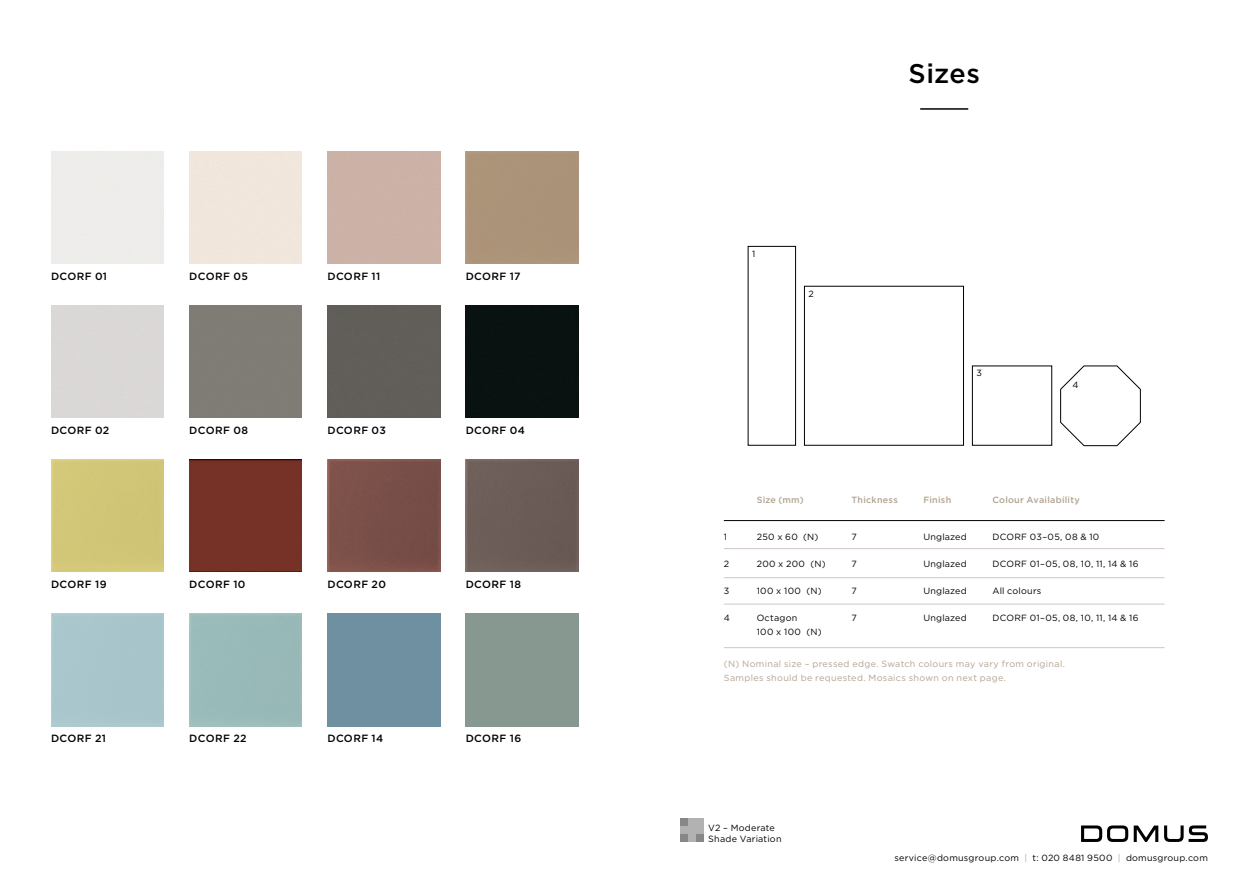
<style>
.page{position:relative;width:1259px;height:893px;background:#fff}
.page>*{position:absolute;margin:0;border:0;box-sizing:border-box;transform-origin:0 0}
.t1{font:500 27px "Gotham";letter-spacing:.02em;color:#000}
.t2{font:500 10.5px "Gotham";letter-spacing:.035em;color:#000}
.TABLE_DATA{font:9px "Gotham";letter-spacing:.03em;color:#000}
.TABLE_DATA-2{font:9px "Gotham";letter-spacing:.035em;color:#b2a391}
.TABLE_DATA-3{font:500 9px "Gotham";letter-spacing:.025em;color:#b2a391}
.s1{color:#b2a391}
</style>
<div class="page">
<svg style="left:1164px;top:825px;width:44px;height:17px"></svg>
<svg style="left:1081px;top:825px;width:77px;height:17px"></svg>
<hr style="left:920px;top:108px;width:48px;height:2px;background:#000">
<div style="left:680px;top:819px;width:8px;height:7px;background:#878787"></div>
<div style="left:688px;top:819px;width:8px;height:7px;background:#b3b2b2"></div>
<div style="left:696px;top:819px;width:8px;height:7px;background:#b3b2b2"></div>
<div style="left:680px;top:826px;width:8px;height:8px;background:#b3b2b2"></div>
<div style="left:688px;top:826px;width:8px;height:8px;background:#b3b2b2"></div>
<div style="left:696px;top:826px;width:8px;height:8px;background:#b3b2b2"></div>
<div style="left:680px;top:834px;width:8px;height:8px;background:#878787"></div>
<div style="left:688px;top:834px;width:8px;height:8px;background:#b3b2b2"></div>
<div style="left:696px;top:834px;width:8px;height:8px;background:#878787"></div>
<div style="left:466px;top:459px;width:112px;height:113px;background:#6b5c57"></div>
<div style="left:327px;top:305px;width:113px;height:113px;background:#615e59"></div>
<div style="left:466px;top:305px;width:112px;height:113px;background:#091211"></div>
<div style="left:189px;top:459px;width:113px;height:113px;background:#763227"></div>
<img style="left:327px;top:459px;width:113px;height:113px">
<hr style="left:724px;top:520px;width:440px;height:1px;background:#000">
<hr style="left:724px;top:548px;width:440px;height:1px;background:#d1c7c4">
<hr style="left:724px;top:577px;width:440px;height:1px;background:#d1c7c4">
<hr style="left:724px;top:604px;width:440px;height:1px;background:#d1c7c4">
<hr style="left:724px;top:647px;width:440px;height:1px;background:#d1c7c4">
<svg style="left:1060px;top:365px;width:80px;height:81px"></svg>
<p class="t2" style="left:51px;top:269px;width:58px">DCORF 01</p>
<p class="t2" style="left:51px;top:423px;width:60px">DCORF 02</p>
<p class="t2" style="left:189px;top:269px;width:60px">DCORF 05</p>
<p class="t2" style="left:466px;top:269px;width:56px">DCORF 17</p>
<p class="t2" style="left:327px;top:269px;width:54px">DCORF 11</p>
<p class="t2" style="left:189px;top:423px;width:60px">DCORF 08</p>
<p class="t2" style="left:327px;top:423px;width:60px">DCORF 03</p>
<p class="t2" style="left:466px;top:423px;width:61px">DCORF 04</p>
<p class="t2" style="left:51px;top:577px;width:57px">DCORF 19</p>
<p class="t2" style="left:189px;top:577px;width:58px">DCORF 10</p>
<p class="t2" style="left:327px;top:577px;width:60px">DCORF 20</p>
<p class="t2" style="left:466px;top:577px;width:57px">DCORF 18</p>
<p class="t2" style="left:51px;top:731px;width:57px">DCORF 21</p>
<p class="t2" style="left:327px;top:731px;width:57px">DCORF 14</p>
<p class="t2" style="left:466px;top:731px;width:57px">DCORF 16</p>
<p class="t2" style="left:189px;top:731px;width:59px">DCORF 22</p>
<p class="TABLE_DATA" style="left:752px;top:248px;width:5px">1</p>
<p class="TABLE_DATA" style="left:808px;top:288px;width:7px">2</p>
<p class="t1" style="left:908px;top:55px;width:73px">Sizes</p>
<p class="TABLE_DATA" style="left:976px;top:367px;width:7px">3</p>
<p class="TABLE_DATA" style="left:1072px;top:379px;width:8px">4</p>
<p class="TABLE_DATA-3" style="left:923px;top:494px;width:29px">Finish</p>
<p class="TABLE_DATA" style="left:923px;top:531px;width:45px">Unglazed</p>
<p class="TABLE_DATA" style="left:923px;top:558px;width:45px">Unglazed</p>
<p class="TABLE_DATA" style="left:923px;top:585px;width:45px">Unglazed</p>
<p class="TABLE_DATA" style="left:923px;top:612px;width:45px">Unglazed</p>
<p class="TABLE_DATA-2" style="left:724px;top:658px;width:343px">(N) Nominal size – pressed edge. Swatch colours may vary from original.</p>
<p class="TABLE_DATA-2" style="left:724px;top:672px;width:284px">Samples should be requested. Mosaics shown on next page.</p>
<p class="TABLE_DATA-3" style="left:756px;top:494px;width:49px">Size (mm)</p>
<p class="TABLE_DATA-3" style="left:851px;top:494px;width:48px">Thickness</p>
<p class="TABLE_DATA" style="left:851px;top:531px;width:7px">7</p>
<p class="TABLE_DATA" style="left:851px;top:558px;width:7px">7</p>
<p class="TABLE_DATA" style="left:851px;top:585px;width:7px">7</p>
<p class="TABLE_DATA" style="left:851px;top:612px;width:7px">7</p>
<p class="TABLE_DATA-3" style="left:992px;top:494px;width:89px">Colour Availability</p>
<p class="TABLE_DATA" style="left:756px;top:531px;width:63px">250 x 60 (N)</p>
<p class="TABLE_DATA" style="left:756px;top:558px;width:71px">200 x 200 (N)</p>
<p class="TABLE_DATA" style="left:756px;top:585px;width:66px">100 x 100 (N)</p>
<p class="TABLE_DATA" style="left:756px;top:612px;width:42px">Octagon</p>
<p class="TABLE_DATA" style="left:756px;top:626px;width:66px">100 x 100 (N)</p>
<p class="TABLE_DATA" style="left:992px;top:531px;width:108px">DCORF 03–05, 08 &amp; 10</p>
<p class="TABLE_DATA" style="left:992px;top:558px;width:148px">DCORF 01–05, 08, 10, 11, 14 &amp; 16</p>
<p class="TABLE_DATA" style="left:992px;top:585px;width:51px">All colours</p>
<p class="TABLE_DATA" style="left:992px;top:612px;width:148px">DCORF 01–05, 08, 10, 11, 14 &amp; 16</p>
<p class="TABLE_DATA" style="left:724px;top:531px;width:5px">1</p>
<p class="TABLE_DATA" style="left:724px;top:558px;width:7px">2</p>
<p class="TABLE_DATA" style="left:724px;top:585px;width:7px">3</p>
<p class="TABLE_DATA" style="left:724px;top:612px;width:8px">4</p>
<p class="TABLE_DATA" style="left:708px;top:822px;width:68px">V2 – Moderate</p>
<p class="TABLE_DATA" style="left:708px;top:833px;width:75px">Shade Variation</p>
<p class="TABLE_DATA" style="left:894px;top:852px;width:315px">service@domusgroup.com <span class="s1">|</span> t: 020 8481 9500 <span class="s1">|</span> domusgroup.com</p>
</div>
